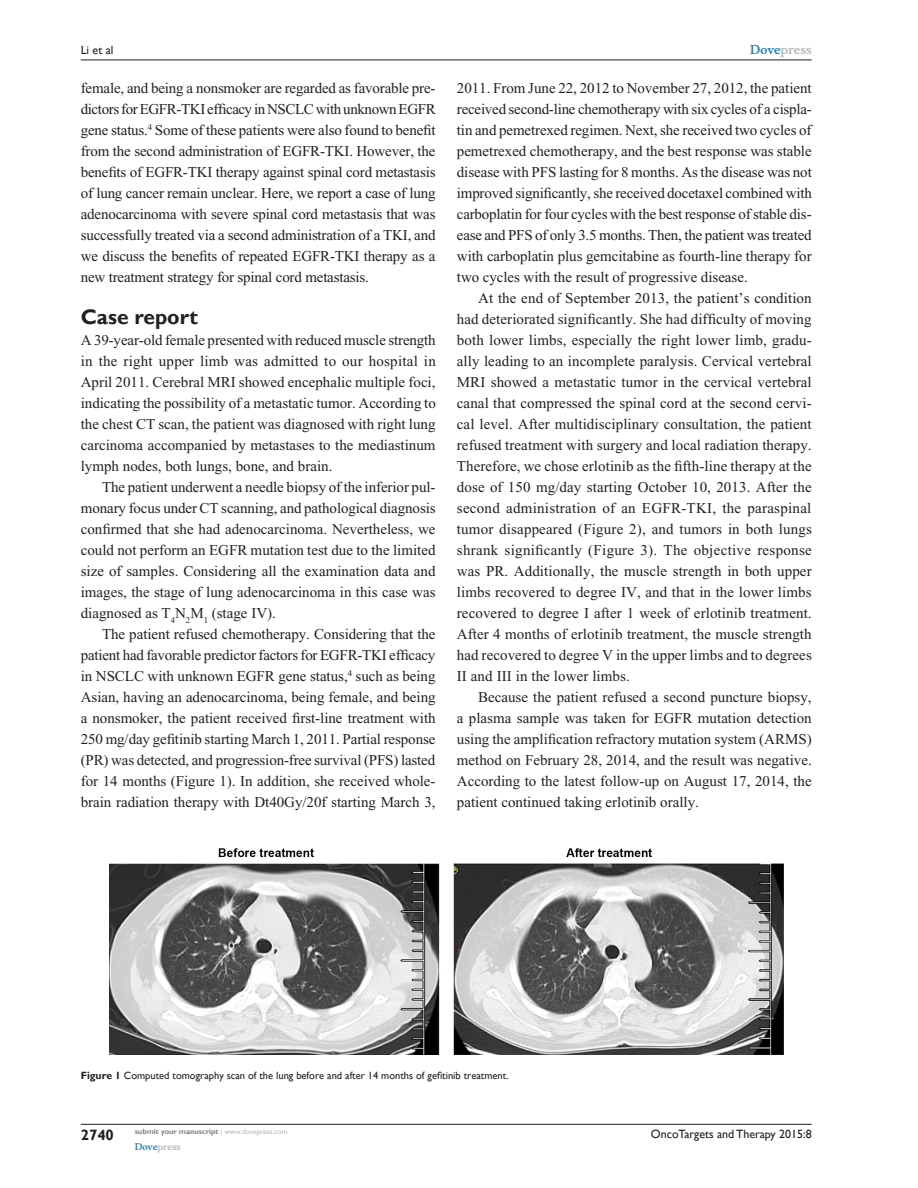
<style>
.page{position:relative;width:918px;height:1188px;background:#fff}
.page>*{position:absolute;margin:0;border:0;box-sizing:border-box;transform-origin:0 0}
.t1{font:700 21px "Gill Sans";color:#231f20}
.Tx{font:15px/21px "Times New Roman";color:#231f20;text-align:justify}
.TxF{font:15px/21px "Times New Roman";color:#231f20;text-align:justify}
.RunFolio-V{font:700 15px "Gill Sans";color:#231f20}
.RunF-V{font:12px "Gill Sans";color:#231f20}
.RunH-Brand-V{font:700 12px "Musee";color:#b8b9bc}
.RunH-V{font:12px "Gill Sans";color:#231f20}
.FigC{font:10.5px "Gill Sans";color:#231f20}
.RunF-Brand-V{font:700 9px "Musee";color:#b8b9bc}
.RunF-SubmityourMS-V{font:700 7.5px "Gill Sans";color:#808285}
.s1{color:#3485ae}
.s2{font-weight:700}
.s3{font-weight:400;color:#b8b9bc}
</style>
<div class="page">
<hr style="left:81px;top:1124px;width:731px;height:1px;background:#231f20">
<hr style="left:81px;top:60px;width:731px;height:1px;background:#231f20">
<img style="left:109px;top:849px;width:674px;height:205px">
<p class="RunH-V" style="left:81px;top:43px;width:34px">Li et al</p>
<p class="Tx" style="left:81px;top:77px;width:357px">female, and being a nonsmoker are regarded as favorable pre&shy;dictors for EGFR-TKI efficacy in NSCLC with unknown EGFR gene status.<sup>4</sup> Some of these patients were also found to benefit from the second administration of EGFR-TKI. However, the benefits of EGFR-TKI therapy against spinal cord metastasis of lung cancer remain unclear. Here, we report a case of lung adenocarcinoma with severe spinal cord metastasis that was successfully treated via a second administration of a TKI, and we discuss the benefits of repeated EGFR-TKI therapy as a new treatment strategy for spinal cord metastasis.</p>
<h1 class="t1" style="left:81px;top:304px;width:119px">Case report</h1>
<p class="TxF" style="left:81px;top:329px;width:357px">A 39-year-old female presented with reduced muscle strength in the right upper limb was admitted to our hospital in April 2011. Cerebral MRI showed encephalic multiple foci, indicating the possibility of a metastatic tumor. According to the chest CT scan, the patient was diagnosed with right lung carcinoma accompanied by metastases to the mediastinum lymph nodes, both lungs, bone, and brain.</p>
<p class="Tx" style="left:81px;top:476px;width:356px;text-indent:21px">The patient underwent a needle biopsy of the inferior pul&shy;monary focus under CT scanning, and pathological diagnosis confirmed that she had adenocarcinoma. Nevertheless, we could not perform an EGFR mutation test due to the limited size of samples. Considering all the examination data and images, the stage of lung adenocarcinoma in this case was diagnosed as T<sub>4</sub>N<sub>2</sub>M<sub>1</sub> (stage IV).</p>
<p class="Tx" style="left:81px;top:623px;width:356px;text-indent:21px">The patient refused chemotherapy. Considering that the patient had favorable predictor factors for EGFR-TKI efficacy in NSCLC with unknown EGFR gene status,<sup>4</sup> such as being Asian, having an adenocarcinoma, being female, and being a nonsmoker, the patient received first-line treatment with 250 mg/day gefitinib starting March 1, 2011. Partial response (PR) was detected, and progression-free survival (PFS) lasted for 14 months (Figure 1). In addition, she received whole&shy;brain radiation therapy with Dt40Gy/20f starting March 3,</p>
<p class="RunH-Brand-V" style="left:750px;top:43px;width:63px"><span class="s1">Dove</span>press</p>
<p class="Tx" style="left:457px;top:77px;width:357px">2011. From June 22, 2012 to November 27, 2012, the patient received second-line chemotherapy with six cycles of a cispla&shy;tin and pemetrexed regimen. Next, she received two cycles of pemetrexed chemotherapy, and the best response was stable disease with PFS lasting for 8 months. As the disease was not improved significantly, she received docetaxel combined with carboplatin for four cycles with the best response of stable dis&shy;ease and PFS of only 3.5 months. Then, the patient was treated with carboplatin plus gemcitabine as fourth-line therapy for two cycles with the result of progressive disease.</p>
<p class="Tx" style="left:457px;top:287px;width:357px;text-indent:21px">At the end of September 2013, the patient’s condition had deteriorated significantly. She had difficulty of moving both lower limbs, especially the right lower limb, gradu&shy;ally leading to an incomplete paralysis. Cervical vertebral MRI showed a metastatic tumor in the cervical vertebral canal that compressed the spinal cord at the second cervi&shy;cal level. After multidisciplinary consultation, the patient refused treatment with surgery and local radiation therapy.<br>Therefore, we chose erlotinib as the fifth-line therapy at the dose of 150 mg/day starting October 10, 2013. After the second administration of an EGFR-TKI, the paraspinal tumor disappeared (Figure 2), and tumors in both lungs shrank significantly (Figure 3). The objective response was PR. Additionally, the muscle strength in both upper limbs recovered to degree IV, and that in the lower limbs recovered to degree I after 1 week of erlotinib treatment.<br>After 4 months of erlotinib treatment, the muscle strength had recovered to degree V in the upper limbs and to degrees II and III in the lower limbs.</p>
<p class="Tx" style="left:457px;top:686px;width:356px;text-indent:21px">Because the patient refused a second puncture biopsy, a plasma sample was taken for EGFR mutation detection using the amplification refractory mutation system (ARMS) method on February 28, 2014, and the result was negative.<br>According to the latest follow-up on August 17, 2014, the patient continued taking erlotinib orally.</p>
<p class="FigC" style="left:81px;top:1070px;width:429px"><span class="s2">Figure 1</span> Computed tomography scan of the lung before and after 14 months of gefitinib treatment.</p>
<p class="RunFolio-V" style="left:81px;top:1126px;width:35px">2740</p>
<p class="RunF-SubmityourMS-V" style="left:135px;top:1127px;width:154px">submit your manuscript <span class="s3">| www.dovepress.com</span></p>
<p class="RunF-Brand-V" style="left:135px;top:1141px;width:48px"><span class="s1">Dove</span>press</p>
<p class="RunF-V" style="left:651px;top:1127px;width:162px">OncoTargets and Therapy 2015:8</p>
</div>
